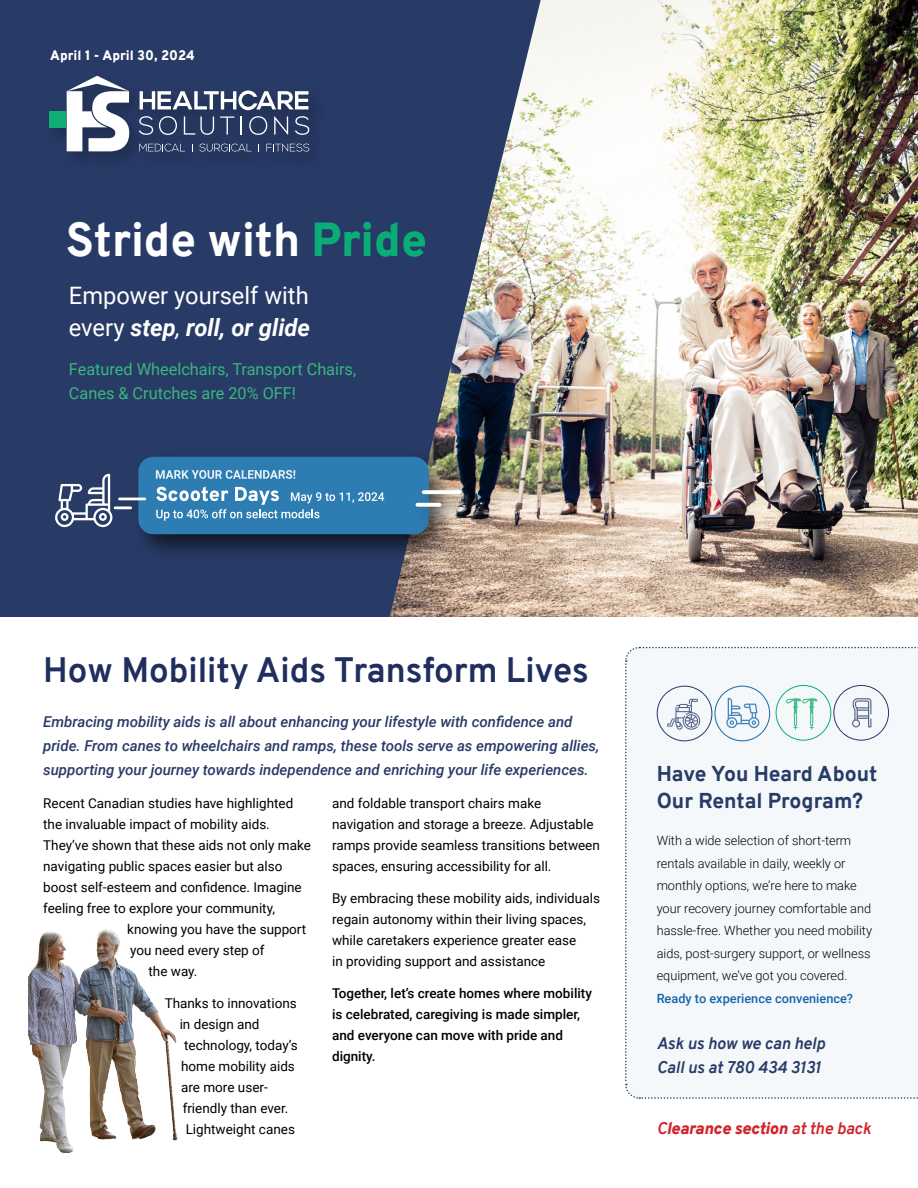
<style>
.page{position:relative;width:918px;height:1188px;background:#fff}
.page>*{position:absolute;margin:0;border:0;box-sizing:border-box;transform-origin:0 0}
.t1{font:800 46.5px "Overpass";color:#fff}
.t2{font:700 34.5px "Overpass";color:#1f2e5c}
.t3{font:24px/31.5px "Roboto";color:#fff}
.t4{font:800 21px/27px "Overpass";color:#283a66}
.t5{font:16.5px/24px "Roboto";color:#38b87e}
.t6{font:italic 700 16.5px/24px "Overpass";color:#283a66}
.t7{font:italic 900 16.5px "Overpass";color:#d2232a}
.t8{font:italic 500 15px/24px "Roboto";color:#283a66}
.t9{font:13.5px/21px "Roboto";color:#000}
.t10{font:500 13.5px/21px "Roboto";color:#000}
.t11{font:900 13.5px "Overpass";color:#fff}
.t12{font:300 12.75px/22.5px "Roboto";color:#000}
.t13{font:500 12.75px "Roboto";color:#1665ab}
.s1{font-weight:900;color:#09ae76}
.s2{font-weight:700;font-style:italic}
.s3{font-style:italic}
.s4{font-weight:700}
</style>
<div class="page">
<div style="left:0;top:0;width:918px;height:617px;background:#283a66"></div>
<img style="left:49px;top:75px;width:265px;height:85px">
<svg style="left:139px;top:144px;width:46px;height:7px"></svg>
<svg style="left:266px;top:144px;width:43px;height:7px"></svg>
<svg style="left:199px;top:144px;width:52px;height:7px"></svg>
<svg style="left:139px;top:116px;width:14px;height:19px"></svg>
<svg style="left:159px;top:116px;width:18px;height:19px"></svg>
<svg style="left:184px;top:116px;width:30px;height:21px"></svg>
<svg style="left:220px;top:116px;width:14px;height:19px"></svg>
<svg style="left:241px;top:116px;width:1px;height:19px"></svg>
<svg style="left:249px;top:116px;width:18px;height:19px"></svg>
<svg style="left:274px;top:116px;width:14px;height:19px"></svg>
<svg style="left:295px;top:116px;width:14px;height:19px"></svg>
<svg style="left:140px;top:90px;width:168px;height:20px"></svg>
<div style="left:49px;top:111px;width:17px;height:16px;background:#10ae75"></div>
<svg style="left:67px;top:76px;width:62px;height:75px"></svg>
<svg style="left:55px;top:474px;width:57px;height:54px"></svg>
<img style="left:389px;top:0;width:529px;height:617px">
<img style="left:126px;top:445px;width:335px;height:122px">
<div style="left:138px;top:457px;width:291px;height:77px;background:#2d7cb2;border-radius:15px"></div>
<svg style="left:156px;top:486px;width:228px;height:35px"></svg>
<svg style="left:156px;top:470px;width:139px;height:9px"></svg>
<img style="left:422px;top:478px;width:72px;height:49px">
<svg style="left:424px;top:490px;width:35px;height:1px"></svg>
<img style="left:404px;top:491px;width:70px;height:49px">
<svg style="left:417px;top:503px;width:23px;height:4px"></svg>
<hr style="left:119px;top:498px;width:26px;height:2px;background:#fff">
<hr style="left:115px;top:506px;width:16px;height:3px;background:#fff">
<div style="left:625px;top:646px;width:293px;height:453px;background:#f4f8fb"></div>
<img style="left:28px;top:929px;width:150px;height:224px">
<p class="t11" style="left:50px;top:46px;width:146px">April 1 - April 30, 2024</p>
<h1 class="t1" style="left:66px;top:207px;width:363px">Stride with <span class="s1">Pride</span></h1>
<h3 class="t3" style="left:69px;top:279px;width:243px">Empower yourself with every <span class="s2">step</span><span class="s3">,</span> <span class="s2">roll, or glide</span></h3>
<p class="t5" style="left:69px;top:357px;width:289px">Featured Wheelchairs, Transport Chairs,<br>Canes &amp; Crutches are 20% OFF!</p>
<h2 class="t2" style="left:43px;top:646px;width:547px">How Mobility Aids Transform Lives</h2>
<p class="t8" style="left:43px;top:709px;width:558px">Embracing mobility aids is all about enhancing your lifestyle with confidence and pride. From canes to wheelchairs and ramps, these tools serve as empowering allies, supporting your journey towards independence and enriching your life experiences.</p>
<p class="t9" style="left:43px;top:792px;width:252px">Recent Canadian studies have highlighted</p>
<p class="t9" style="left:43px;top:813px;width:228px">the invaluable impact of mobility aids.</p>
<p class="t9" style="left:43px;top:834px;width:269px">They’ve shown that these aids not only make</p>
<p class="t9" style="left:43px;top:855px;width:241px">navigating public spaces easier but also</p>
<p class="t9" style="left:43px;top:876px;width:260px">boost self-esteem and confidence. Imagine</p>
<p class="t9" style="left:43px;top:897px;width:233px">feeling free to explore your community,</p>
<p class="t9" style="left:127px;top:918px;width:181px">knowing you have the support</p>
<p class="t9" style="left:130px;top:939px;width:136px">you need every step of</p>
<p class="t9" style="left:149px;top:960px;width:50px">the way.</p>
<p class="t9" style="left:165px;top:992px;width:134px">Thanks to innovations</p>
<p class="t9" style="left:180px;top:1013px;width:81px">in design and</p>
<p class="t9" style="left:184px;top:1034px;width:115px">technology, today’s</p>
<p class="t9" style="left:181px;top:1055px;width:115px">home mobility aids</p>
<p class="t9" style="left:181px;top:1076px;width:88px">are more user-</p>
<p class="t9" style="left:183px;top:1097px;width:107px">friendly than ever.</p>
<p class="t9" style="left:186px;top:1118px;width:111px">Lightweight canes</p>
<p class="t9" style="left:332px;top:793px;width:269px">and foldable transport chairs make navigation and storage a breeze. Adjustable ramps provide seamless transitions between spaces, ensuring accessibility for all.</p>
<p class="t9" style="left:332px;top:887px;width:269px">By embracing these mobility aids, individuals regain autonomy within their living spaces, while caretakers experience greater ease<br>in providing support and assistance</p>
<p class="t10" style="left:332px;top:982px;width:261px">Together, let’s create homes where mobility is celebrated, caregiving is made simpler, and everyone can move with pride and dignity.</p>
<h3 class="t4" style="left:657px;top:760px;width:222px">Have You Heard About<br>Our Rental Program?</h3>
<p class="t12" style="left:657px;top:829px;width:217px">With a wide selection of short-term rentals available in daily, weekly or monthly options, we’re here to make your recovery journey comfortable and hassle-free. Whether you need mobility aids, post-surgery support, or wellness equipment, we’ve got you covered.</p>
<p class="t13" style="left:657px;top:989px;width:198px">Ready to experience convenience?</p>
<p class="t6" style="left:657px;top:1032px;width:170px">Ask us how we can help<br>Call us at 780 434 3131</p>
<p class="t7" style="left:657px;top:1117px;width:216px"><span class="s4">C</span>learance section <span class="s4">at the back</span></p>
</div>
